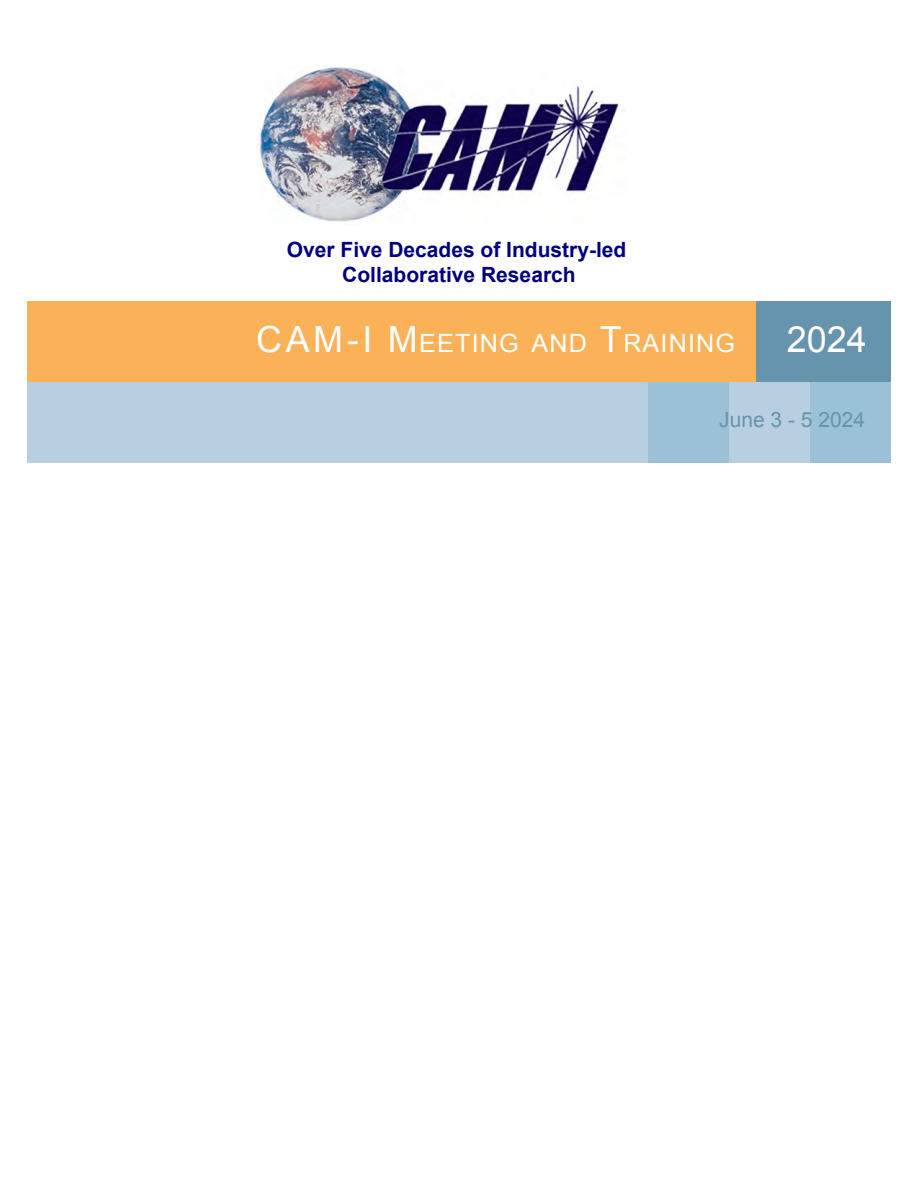
<style>
.page{position:relative;width:918px;height:1188px;background:#fff}
.page>*{position:absolute;margin:0;border:0;box-sizing:border-box;transform-origin:0 0}
.t1{font:36px "Arial";color:#fff}
.t2{font:25.2px "Arial";letter-spacing:.045em;color:#fff}
.t3{font:700 21px/25.2px "Arial";color:#000080;text-align:center}
.t4{font:21px "Arial";color:#6794ad}
.s1{font-size:36px}
</style>
<div class="page">
<img style="left:259px;top:67px;width:367px;height:155px">
<div style="left:27px;top:301px;width:729px;height:81px;background:#fbb157"></div>
<div style="left:756px;top:301px;width:135px;height:81px;background:#6794ad"></div>
<div style="left:27px;top:382px;width:621px;height:81px;background:#b7cfe0"></div>
<div style="left:648px;top:382px;width:81px;height:81px;background:#9ac1d5"></div>
<div style="left:729px;top:382px;width:81px;height:81px;background:#b7cfe0"></div>
<div style="left:810px;top:382px;width:81px;height:81px;background:#9ac1d5"></div>
<p class="t3" style="left:287px;top:237px;width:341px">Over Five Decades of Industry-led<br>Collaborative Research</p>
<p class="t2" style="left:256px;top:327px;width:480px"><span class="s1">CAM-I M</span>EETING AND <span class="s1">T</span>RAINING</p>
<h1 class="t1" style="left:787px;top:316px;width:82px">2024</h1>
<p class="t4" style="left:719px;top:406px;width:147px">June 3 - 5 2024</p>
</div>
